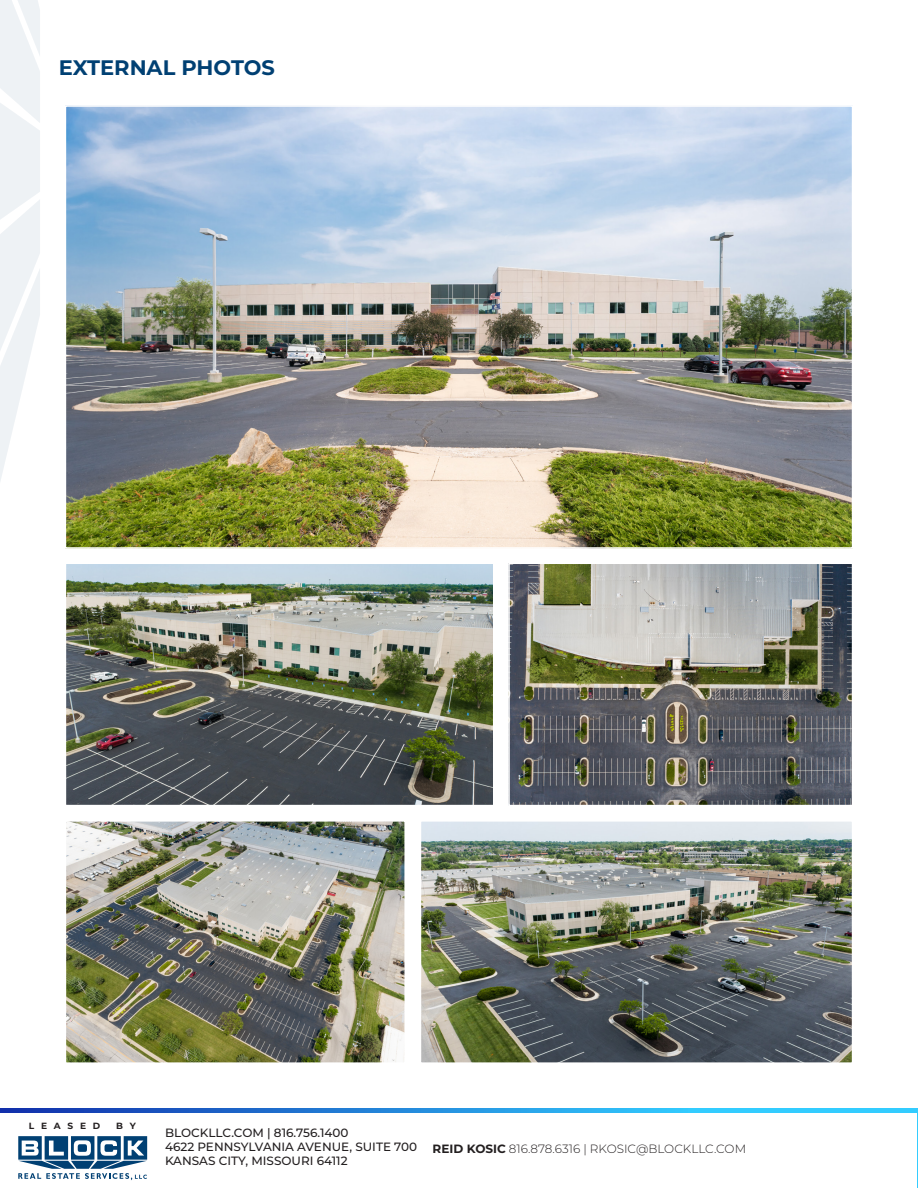
<style>
.page{position:relative;width:918px;height:1188px;background:#fff}
.page>*{position:absolute;margin:0;border:0;box-sizing:border-box;transform-origin:0 0}
.t1{font:700 21px "Montserrat";color:#004073}
.t2{font:500 12px "Montserrat";color:#231f20}
.t3{font:300 12px "Montserrat";color:#231f20}
.t4{font:700 9px "Montserrat";letter-spacing:.75em;color:#231f20}
.s1{font-weight:700}
</style>
<div class="page">
<svg style="left:0;top:0;width:40px;height:481px"></svg>
<div style="left:0;top:1109px;width:688px;height:79px;background:linear-gradient(to right,#112eaa,#32cafe)"></div>
<div style="left:0;top:1113px;width:918px;height:75px;background:#fff"></div>
<svg style="left:18px;top:1136px;width:129px;height:44px"></svg>
<img style="left:68px;top:565px;width:424px;height:238px">
<div style="left:65px;top:562px;width:430px;height:244px;border:2px solid #fff"></div>
<img style="left:423px;top:823px;width:427px;height:238px">
<div style="left:420px;top:820px;width:433px;height:244px;border:2px solid #fff"></div>
<img style="left:511px;top:565px;width:339px;height:238px">
<div style="left:508px;top:562px;width:345px;height:244px;border:2px solid #fff"></div>
<img style="left:68px;top:823px;width:335px;height:238px">
<div style="left:65px;top:820px;width:341px;height:244px;border:2px solid #fff"></div>
<img style="left:68px;top:108px;width:782px;height:438px">
<div style="left:65px;top:105px;width:788px;height:444px;border:2px solid #fff"></div>
<hr style="left:917px;top:1109px;width:1px;height:79px;background:#3cf">
<p class="t1" style="left:59px;top:52px;width:218px">EXTERNAL PHOTOS</p>
<p class="t4" style="left:29px;top:1119px;width:73px">LEASED</p>
<p class="t4" style="left:116px;top:1119px;width:21px">B Y</p>
<p class="t2" style="left:165px;top:1124px;width:185px">BLOCKLLC.COM | 816.756.1400</p>
<p class="t2" style="left:165px;top:1138px;width:254px">4622 PENNSYLVANIA AVENUE, SUITE 700</p>
<p class="t2" style="left:165px;top:1153px;width:184px">KANSAS CITY, MISSOURI 64112</p>
<p class="t3" style="left:433px;top:1140px;width:315px"><span class="s1">REID KOSIC</span> 816.878.6316 | RKOSIC@BLOCKLLC.COM</p>
</div>
